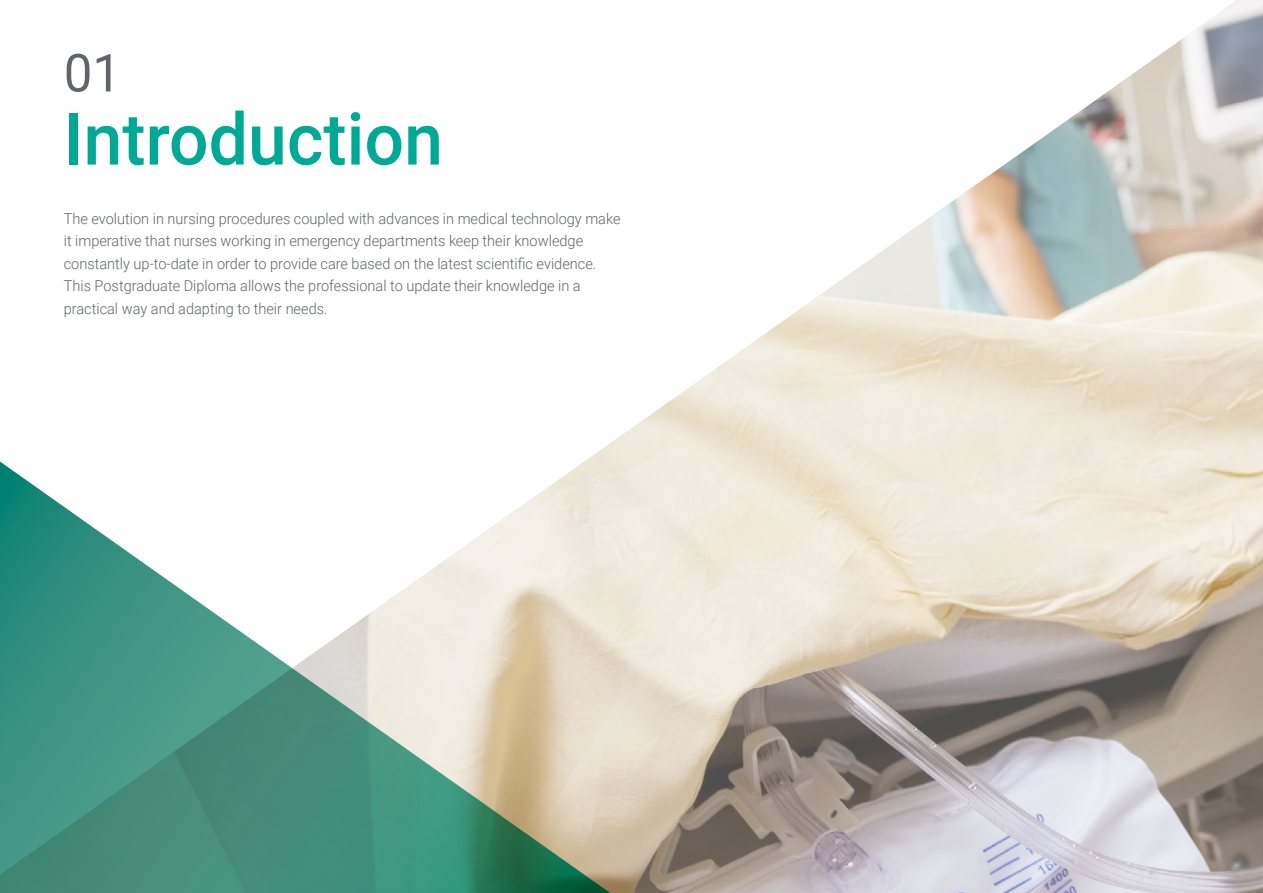
<style>
.page{position:relative;width:1263px;height:893px;background:#fff}
.page>*{position:absolute;margin:0;border:0;box-sizing:border-box;transform-origin:0 0}
.t1{font:500 72px "Roboto";color:#00a996}
.t2{font:52.5px "Roboto";color:#61646a}
.t3{font:300 15px/22.5px "Roboto";color:#61646a}
</style>
<div class="page">
<img style="left:607px;top:0;width:656px;height:893px">
<svg style="left:0;top:446px;width:640px;height:447px"></svg>
<h2 class="t2" style="left:64px;top:36px;width:59px">01</h2>
<h1 class="t1" style="left:64px;top:89px;width:381px">Introduction</h1>
<p class="t3" style="left:64px;top:207px;width:558px">The evolution in nursing procedures coupled with advances in medical technology make it imperative that nurses working in emergency departments keep their knowledge constantly up-to-date in order to provide care based on the latest scientific evidence.<br>This Postgraduate Diploma allows the professional to update their knowledge in a practical way and adapting to their needs.</p>
</div>
